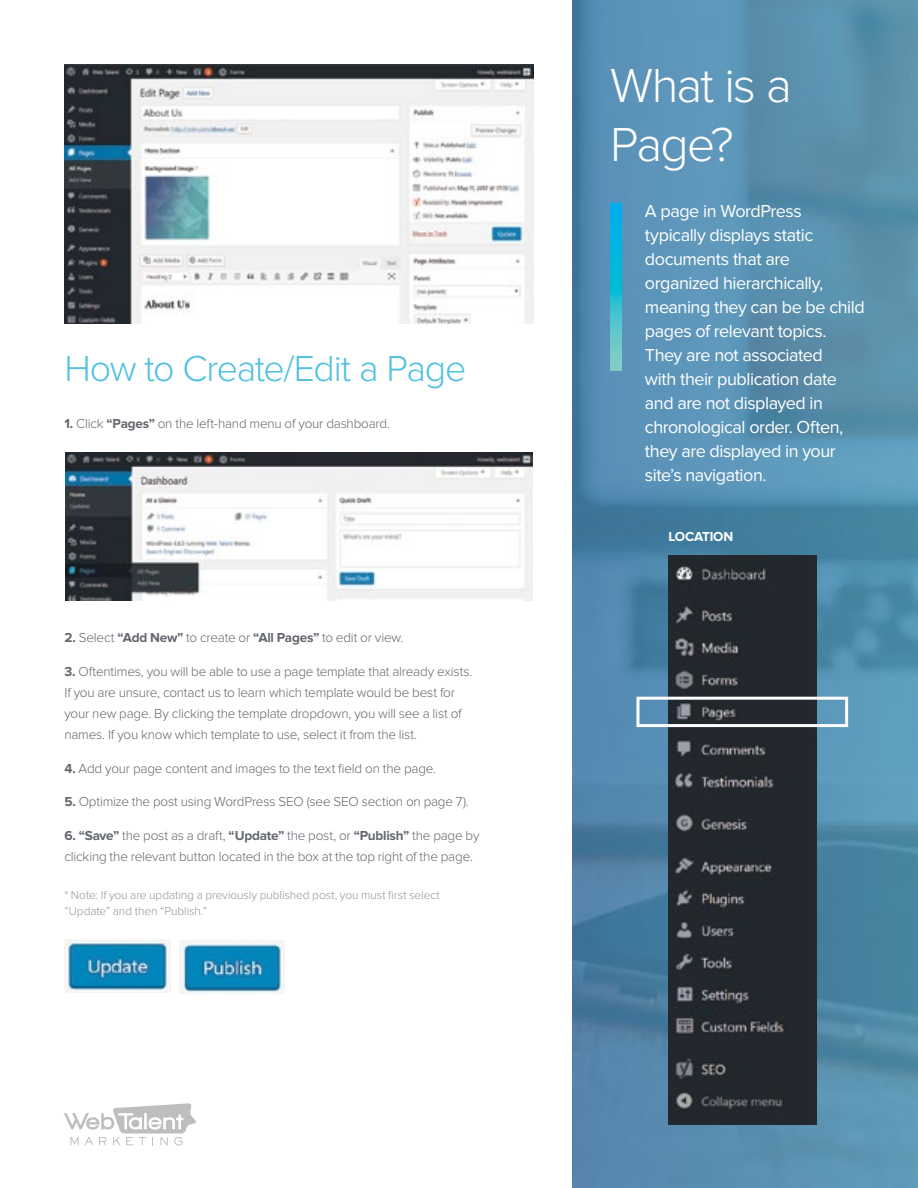
<style>
.page{position:relative;width:918px;height:1188px;background:#fff}
.page>*{position:absolute;margin:0;border:0;box-sizing:border-box;transform-origin:0 0}
.t1{font:300 49.5px/58.5px "Proxima Nova";letter-spacing:-.035em;color:#fff}
.t2{font:300 37.5px "Proxima Nova";letter-spacing:-.035em;color:#52c1e0}
.t3{font:18px/24px "Proxima Nova";letter-spacing:-.025em;color:#fff}
.t4{font:300 13.5px/21px "Proxima Nova";letter-spacing:-.015em;color:#63676e}
.t5{font:700 13.5px "Proxima Nova";letter-spacing:-.015em;color:#fff}
.t6{font:300 12px/16.5px "Proxima Nova";letter-spacing:-.01em;color:#9197a0}
.s1{font-weight:700}
</style>
<div class="page">
<svg style="left:64px;top:1103px;width:132px;height:42px"></svg>
<img style="left:573px;top:0;width:345px;height:1188px">
<svg style="left:610px;top:203px;width:12px;height:168px;background:#29bdd7"></svg>
<img style="left:668px;top:555px;width:148px;height:570px">
<img style="left:64px;top:65px;width:470px;height:258px">
<img style="left:65px;top:452px;width:468px;height:149px">
<img style="left:65px;top:940px;width:106px;height:52px">
<img style="left:179px;top:941px;width:105px;height:52px">
<div style="left:636px;top:697px;width:212px;height:30px;border:3px solid #fff"></div>
<h2 class="t2" style="left:64px;top:347px;width:403px">How to Create/Edit a Page</h2>
<p class="t4" style="left:64px;top:413px;width:327px"><span class="s1">1.</span> Click <span class="s1">“Pages”</span> on the left-hand menu of your dashboard.</p>
<p class="t4" style="left:64px;top:627px;width:341px"><span class="s1">2.</span> Select <span class="s1">“Add New”</span> to create or <span class="s1">“All Pages”</span> to edit or view.</p>
<p class="t4" style="left:64px;top:661px;width:410px"><span class="s1">3.</span> Oftentimes, you will be able to use a page template that already exists.<br>If you are unsure, contact us to learn which template would be best for your new page. By clicking the template dropdown, you will see a list of names. If you know which template to use, select it from the list.</p>
<p class="t4" style="left:64px;top:758px;width:373px"><span class="s1">4.</span> Add your page content and images to the text field on the page.</p>
<p class="t4" style="left:64px;top:792px;width:406px"><span class="s1">5.</span> Optimize the post using WordPress SEO (see SEO section on page 7).</p>
<p class="t4" style="left:64px;top:825px;width:417px"><span class="s1">6. “Save”</span> the post as a draft, <span class="s1">“Update”</span> the post, or <span class="s1">“Publish”</span> the page by clicking the relevant button located in the box at the top right of the page.</p>
<p class="t6" style="left:64px;top:887px;width:377px">* Note: If you are updating a previously published post, you must first select “Update” and then “Publish.”</p>
<h1 class="t1" style="left:610px;top:57px;width:184px">What is a<br>Page?</h1>
<p class="t3" style="left:645px;top:199px;width:221px">A page in WordPress typically displays static documents that are organized hierarchically, meaning they can be be child pages of relevant topics.<br>They are not associated<br>with their publication date and are not displayed in chronological order. Often, they are displayed in your site’s navigation.</p>
<p class="t5" style="left:668px;top:528px;width:66px">LOCATION</p>
</div>
